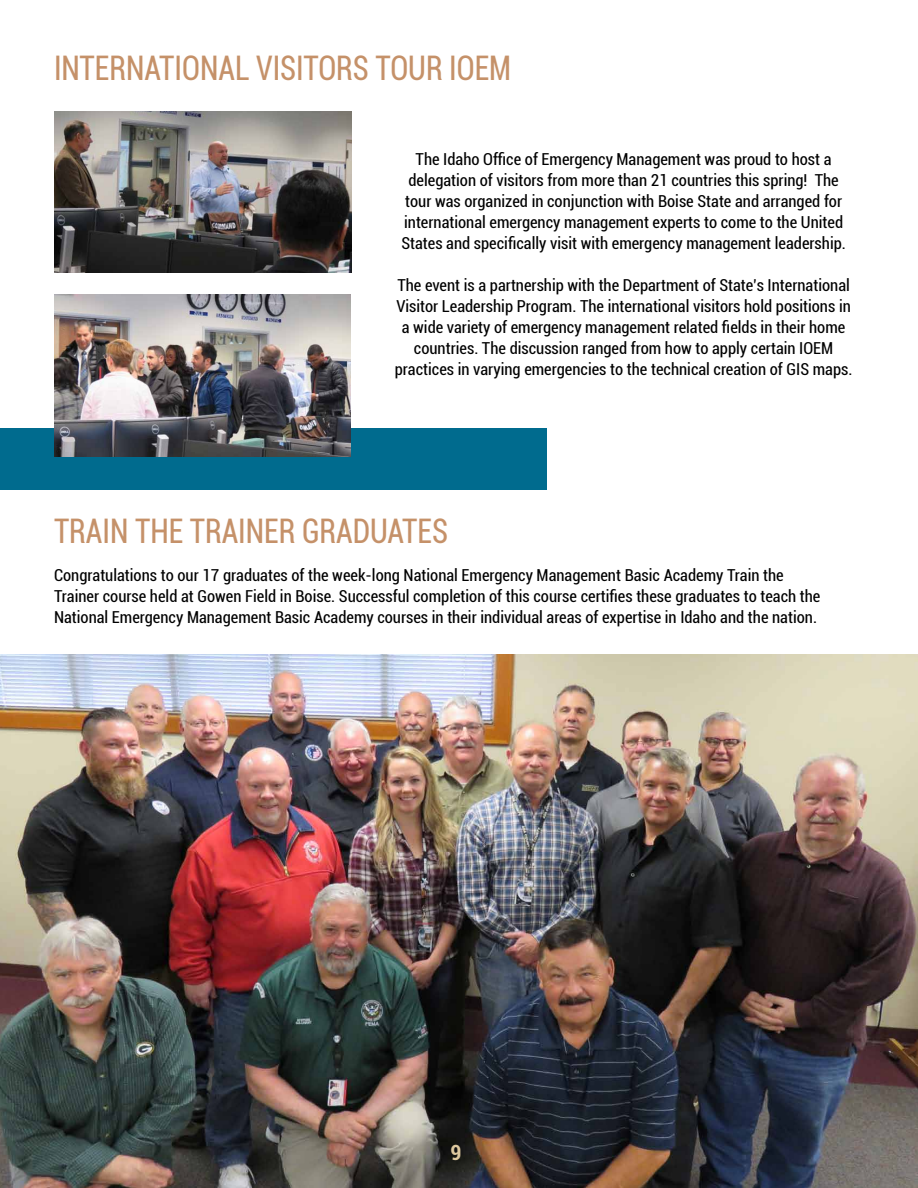
<style>
.page{position:relative;width:918px;height:1188px;background:#fff}
.page>*{position:absolute;margin:0;border:0;box-sizing:border-box;transform-origin:0 0}
.t1{font:condensed 33.9px "Roboto";color:#c59169;scale:.88 1}
.t2{font:700 condensed 21px "Roboto";color:#ddc89e}
.t3{font:condensed 16.5px/21px "Roboto";color:#000;text-align:center}
</style>
<div class="page">
<div style="left:0;top:428px;width:546px;height:62px;background:#006b8e"></div>
<img style="left:0;top:655px;width:918px;height:533px">
<img style="left:54px;top:294px;width:297px;height:162px">
<img style="left:54px;top:111px;width:297px;height:162px">
<h1 class="t1" style="left:54px;top:44px;width:28px">International</h1>
<h1 class="t1" style="left:256px;top:44px;width:35px">visitors</h1>
<h1 class="t1" style="left:376px;top:44px;width:20px">tour</h1>
<h1 class="t1" style="left:449px;top:44px;width:72px">IOEM</h1>
<p class="t3" style="left:401px;top:148px;width:446px">The Idaho Office of Emergency Management was proud to host a delegation of visitors from more than 21 countries this spring! The tour was organized in conjunction with Boise State and arranged for international emergency management experts to come to the United States and specifically visit with emergency management leadership.</p>
<p class="t3" style="left:395px;top:274px;width:459px">The event is a partnership with the Department of State’s International Visitor Leadership Program. The international visitors hold positions in a wide variety of emergency management related fields in their home countries. The discussion ranged from how to apply certain IOEM practices in varying emergencies to the technical creation of GIS maps.</p>
<h1 class="t1" style="left:54px;top:508px;width:35px">Train</h1>
<h1 class="t1" style="left:135px;top:508px;width:98px">the Trainer</h1>
<h1 class="t1" style="left:302px;top:508px;width:39px">Graduates</h1>
<p class="t3" style="left:54px;top:564px;width:768px;text-align:left">Congratulations to our 17 graduates of the week-long National Emergency Management Basic Academy Train the<br>Trainer course held at Gowen Field in Boise. Successful completion of this course certifies these graduates to teach the<br>National Emergency Management Basic Academy courses in their individual areas of expertise in Idaho and the nation.</p>
<p class="t2" style="left:450px;top:1138px;width:13px">9</p>
</div>
